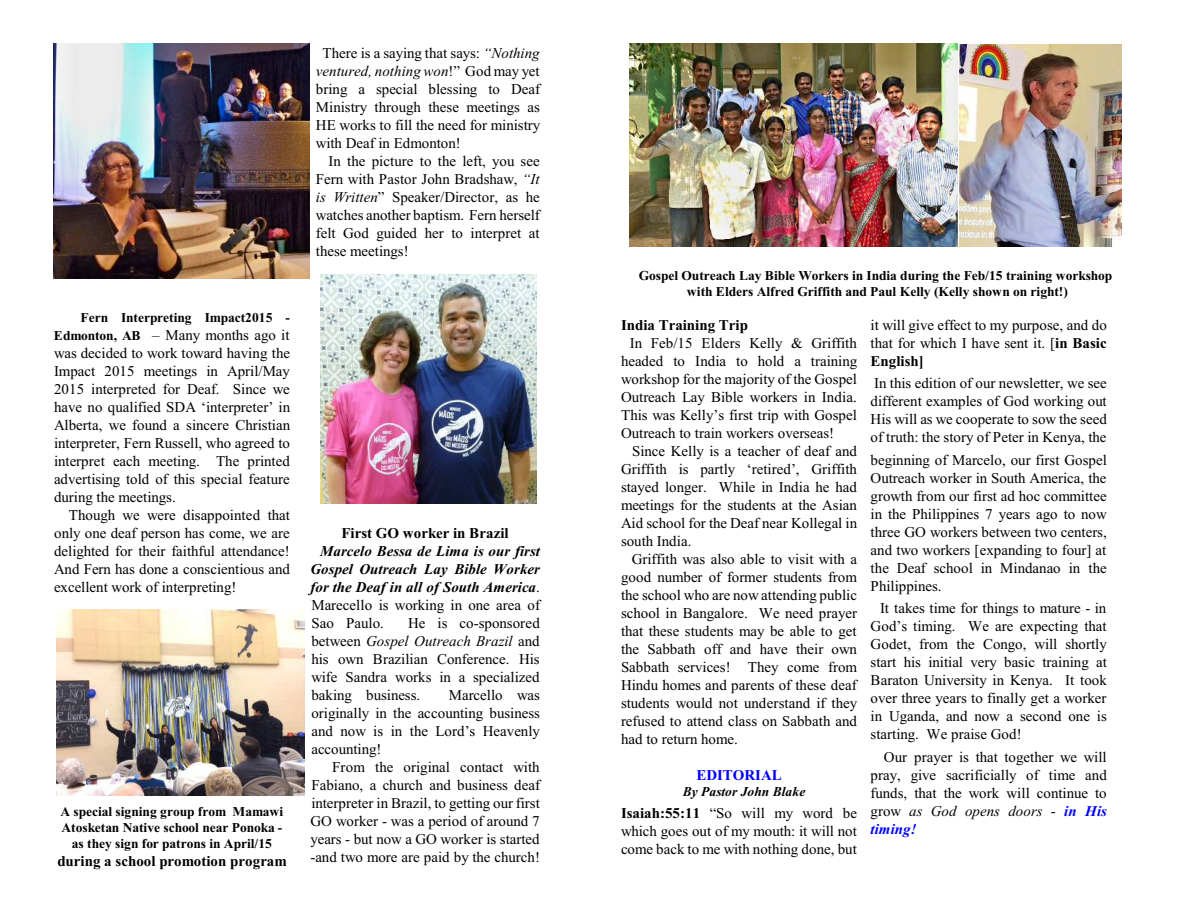
<style>
.page{position:relative;width:1188px;height:918px;background:#fff}
.page>*{position:absolute;margin:0;border:0;box-sizing:border-box;transform-origin:0 0}
.t1{font:15px/18px "Times New Roman";color:#000;text-align:justify}
.t2{font:italic 700 15px/18px "Times New Roman";color:#000;text-align:justify}
.t3{font:700 15px "Times New Roman";color:#000}
.t4{font:700 15px "Times New Roman";color:#00f}
.t5{font:700 13.5px/16px "Times New Roman";color:#000;text-align:center}
.t6{font:italic 700 13.5px "Times New Roman";color:#000}
.s1{font-style:italic}
.s2{font-weight:700;font-size:13.5px}
.s3{font-weight:400;font-style:normal}
.s4{font-weight:700}
.s5{font-weight:700;font-style:italic;color:#00f}
</style>
<div class="page">
<img style="left:54px;top:43px;width:255px;height:235px">
<img style="left:320px;top:274px;width:217px;height:230px">
<img style="left:57px;top:609px;width:248px;height:186px">
<img style="left:960px;top:44px;width:162px;height:202px">
<img style="left:630px;top:44px;width:327px;height:203px">
<p class="t1" style="left:316px;top:45px;width:226px;text-indent:6px">There is a saying that says: <span class="s1">“Nothing ventured, nothing won</span>!” God may yet bring a special blessing to Deaf Ministry through these meetings as HE works to fill the need for ministry with Deaf in Edmonton!</p>
<p class="t1" style="left:316px;top:153px;width:226px;text-indent:13px">In the picture to the left, you see Fern with Pastor John Bradshaw, <span class="s1">“It is Written</span>” Speaker/Director, as he watches another baptism. Fern herself felt God guided her to interpret at these meetings!</p>
<p class="t5" style="left:81px;top:311px;width:211px">Fern Interpreting Impact2015 -</p>
<p class="t1" style="left:54px;top:327px;width:238px"><span class="s2">Edmonton, AB</span> – Many months ago it was decided to work toward having the Impact 2015 meetings in April/May 2015 interpreted for Deaf. Since we have no qualified SDA ‘interpreter’ in Alberta, we found a sincere Christian interpreter, Fern Russell, who agreed to interpret each meeting. The printed advertising told of this special feature during the meetings.</p>
<p class="t1" style="left:54px;top:507px;width:237px;text-indent:15px">Though we were disappointed that only one deaf person has come, we are delighted for their faithful attendance!<br>And Fern has done a conscientious and excellent work of interpreting!</p>
<p class="t5" style="left:60px;top:805px;width:224px">A special signing group from Mamawi<br>Atosketan Native school near Ponoka - as they sign for patrons in April/15</p>
<p class="t3" style="left:57px;top:856px;width:231px">during a school promotion program</p>
<p class="t3" style="left:341px;top:528px;width:169px">First GO worker in Brazil</p>
<p class="t2" style="left:310px;top:543px;width:231px;text-indent:10px">Marcelo Bessa de Lima is our first Gospel Outreach Lay Bible Worker for the Deaf in all of South America<span class="s3">.<br>Marecello is working in one area of Sao Paulo.</span></p>
<p class="t1" style="left:311px;top:615px;width:230px;text-indent:97px">He is co-sponsored between <span class="s1">Gospel Outreach Brazil</span> and his own Brazilian Conference. His wife Sandra works in a specialized baking business.</p>
<p class="t1" style="left:311px;top:687px;width:230px;text-indent:137px">Marcello was originally in the accounting business and now is in the Lord’s Heavenly accounting!</p>
<p class="t1" style="left:310px;top:759px;width:231px;text-indent:22px">From the original contact with Fabiano, a church and business deaf interpreter in Brazil, to getting our first GO worker - was a period of around 7 years - but now a GO worker is started -and two more are paid by the church!</p>
<p class="t5" style="left:639px;top:269px;width:475px">Gospel Outreach Lay Bible Workers in India during the Feb/15 training workshop with Elders Alfred Griffith and Paul Kelly (Kelly shown on right!)</p>
<p class="t3" style="left:621px;top:320px;width:129px">India Training Trip</p>
<p class="t1" style="left:621px;top:335px;width:238px;text-indent:9px">In Feb/15 Elders Kelly &amp; Griffith headed to India to hold a training workshop for the majority of the Gospel Outreach Lay Bible workers in India.<br>This was Kelly’s first trip with Gospel Outreach to train workers overseas!</p>
<p class="t1" style="left:621px;top:443px;width:238px;text-indent:11px">Since Kelly is a teacher of deaf and Griffith is partly ‘retired’, Griffith stayed longer. While in India he had meetings for the students at the Asian Aid school for the Deaf near Kollegal in south India.</p>
<p class="t1" style="left:621px;top:551px;width:238px;text-indent:11px">Griffith was also able to visit with a good number of former students from the school who are now attending public school in Bangalore. We need prayer that these students may be able to get the Sabbath off and have their own Sabbath services! They come from Hindu homes and parents of these deaf students would not understand if they refused to attend class on Sabbath and had to return home.</p>
<p class="t4" style="left:696px;top:770px;width:87px">EDITORIAL</p>
<p class="t6" style="left:683px;top:787px;width:124px">By Pastor John Blake</p>
<p class="t1" style="left:621px;top:806px;width:237px"><span class="s4">Isaiah:55:11</span> “So will my word be which goes out of my mouth: it will not come back to me with nothing done, but</p>
<p class="t1" style="left:871px;top:317px;width:238px">it will give effect to my purpose, and do that for which I have sent it. [<span class="s4">in Basic English]</span></p>
<p class="t1" style="left:871px;top:376px;width:238px">In this edition of our newsletter, we see different examples of God working out His will as we cooperate to sow the seed of truth: the story of Peter in Kenya, the</p>
<p class="t1" style="left:871px;top:452px;width:238px">beginning of Marcelo, our first Gospel Outreach worker in South America, the growth from our first ad hoc committee in the Philippines 7 years ago to now three GO workers between two centers, and two workers [expanding to four] at the Deaf school in Mindanao in the Philippines.</p>
<p class="t1" style="left:871px;top:601px;width:238px;text-indent:9px">It takes time for things to mature - in God’s timing. We are expecting that Godet, from the Congo, will shortly start his initial very basic training at Baraton University in Kenya. It took over three years to finally get a worker in Uganda, and now a second one is starting. We praise God!</p>
<p class="t1" style="left:871px;top:749px;width:238px;text-indent:13px">Our prayer is that together we will pray, give sacrificially of time and funds, that the work will continue to grow <span class="s1">as God opens doors</span> - <span class="s5">in His timing!</span></p>
</div>
